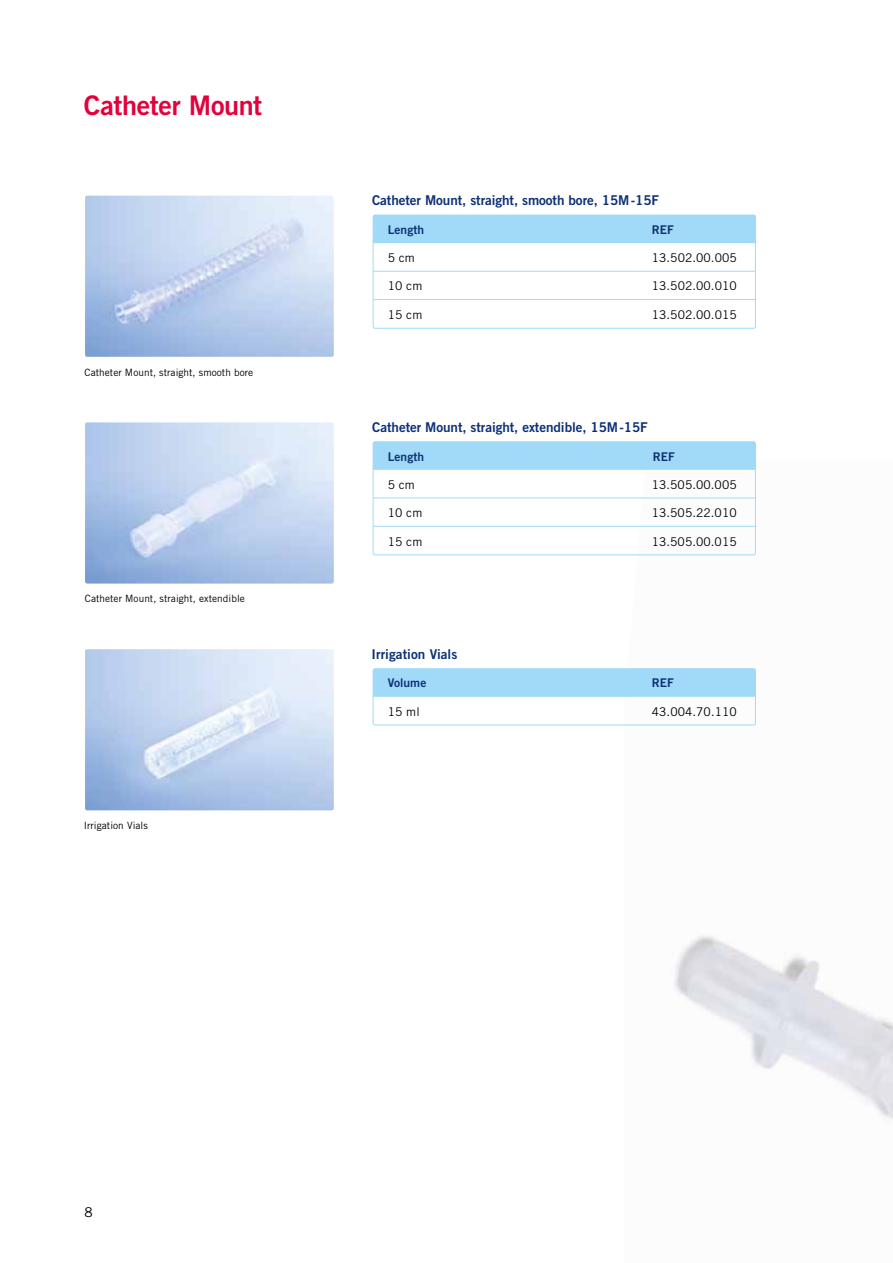
<style>
.page{position:relative;width:893px;height:1263px;background:#fff}
.page>*{position:absolute;margin:0;border:0;box-sizing:border-box;transform-origin:0 0}
.t1{font:27px "Trade Gothic LT Bold Two";letter-spacing:-.015em;color:#e4003b}
.t2{font:13.5px "Trade Gothic LT Bold Two";letter-spacing:-.005em;color:#0d3174}
.t3{font:13.5px "Trade Gothic LT";color:#000}
.t4{font:12px "Trade Gothic LT";letter-spacing:.005em;color:#000}
.t5{font:12px "Trade Gothic LT Bold Two";letter-spacing:.005em;color:#0d3174}
.t6{font:10.05px "Trade Gothic LT";letter-spacing:.005em;color:#000}
</style>
<div class="page">
<img style="left:85px;top:196px;width:249px;height:161px">
<img style="left:85px;top:422px;width:249px;height:162px">
<img style="left:85px;top:649px;width:249px;height:161px">
<div style="left:373px;top:215px;width:383px;height:28px;background:#a1daf8"></div>
<hr style="left:373px;top:271px;width:260px;height:1px;background:#a1daf8">
<hr style="left:633px;top:271px;width:123px;height:1px;background:#a1daf8">
<hr style="left:373px;top:299px;width:260px;height:1px;background:#a1daf8">
<hr style="left:633px;top:299px;width:123px;height:1px;background:#a1daf8">
<div style="left:373px;top:215px;width:383px;height:113px;border:1px solid #a1daf8;border-radius:2px"></div>
<div style="left:373px;top:441px;width:381px;height:29px;background:#a1daf8"></div>
<hr style="left:373px;top:498px;width:260px;height:1px;background:#a1daf8">
<hr style="left:633px;top:498px;width:123px;height:1px;background:#a1daf8">
<hr style="left:373px;top:526px;width:260px;height:1px;background:#a1daf8">
<hr style="left:633px;top:526px;width:123px;height:1px;background:#a1daf8">
<div style="left:373px;top:441px;width:383px;height:114px;border:1px solid #a1daf8;border-radius:2px"></div>
<div style="left:373px;top:668px;width:383px;height:29px;background:#a1daf8"></div>
<div style="left:373px;top:668px;width:383px;height:57px;border:1px solid #a1daf8;border-radius:2px"></div>
<h1 class="t1" style="left:84px;top:88px;width:180px">Catheter Mount</h1>
<p class="t6" style="left:85px;top:366px;width:170px">Catheter Mount, straight, smooth bore</p>
<p class="t6" style="left:85px;top:593px;width:162px">Catheter Mount, straight, extendible</p>
<p class="t6" style="left:84px;top:819px;width:66px">Irrigation Vials</p>
<p class="t2" style="left:372px;top:192px;width:288px">Catheter Mount, straight, smooth bore, 15M-15F</p>
<p class="t5" style="left:388px;top:222px;width:38px">Length</p>
<p class="t5" style="left:652px;top:222px;width:24px">REF</p>
<p class="t4" style="left:388px;top:251px;width:29px">5 cm</p>
<p class="t4" style="left:652px;top:251px;width:87px">13.502.00.005</p>
<p class="t4" style="left:388px;top:279px;width:36px">10 cm</p>
<p class="t4" style="left:652px;top:279px;width:87px">13.502.00.010</p>
<p class="t4" style="left:388px;top:307px;width:36px">15 cm</p>
<p class="t4" style="left:652px;top:307px;width:87px">13.502.00.015</p>
<p class="t2" style="left:372px;top:419px;width:277px">Catheter Mount, straight, extendible, 15M-15F</p>
<p class="t5" style="left:388px;top:449px;width:38px">Length</p>
<p class="t5" style="left:653px;top:449px;width:24px">REF</p>
<p class="t4" style="left:388px;top:477px;width:29px">5 cm</p>
<p class="t4" style="left:652px;top:477px;width:87px">13.505.00.005</p>
<p class="t4" style="left:388px;top:506px;width:36px">10 cm</p>
<p class="t4" style="left:652px;top:506px;width:87px">13.505.22.010</p>
<p class="t4" style="left:388px;top:534px;width:36px">15 cm</p>
<p class="t4" style="left:652px;top:534px;width:87px">13.505.00.015</p>
<p class="t2" style="left:372px;top:646px;width:87px">Irrigation Vials</p>
<p class="t5" style="left:388px;top:676px;width:40px">Volume</p>
<p class="t5" style="left:652px;top:676px;width:24px">REF</p>
<p class="t4" style="left:388px;top:704px;width:33px">15 ml</p>
<p class="t4" style="left:652px;top:704px;width:87px">43.004.70.110</p>
<p class="t3" style="left:84px;top:1204px;width:10px">8</p>
</div>
